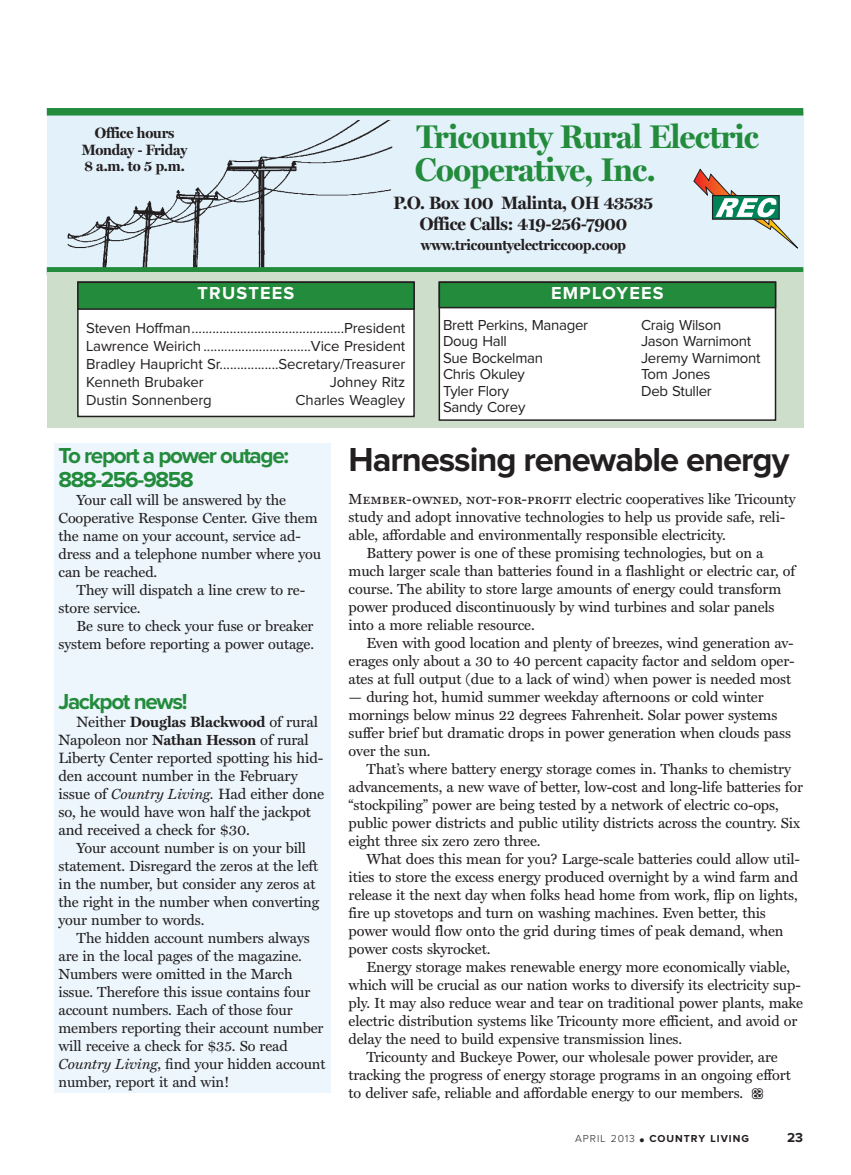
<style>
.page{position:relative;width:851px;height:1175px;background:#fff}
.page>*{position:absolute;margin:0;border:0;box-sizing:border-box;transform-origin:0 0}
.t1{font:700 34.5px "Proxima Nova";letter-spacing:-.03em;color:#231f20}
.t2{font:700 33px/33px "Miller Display";letter-spacing:-.01em;color:#238b3c}
.t3{font:700 22.5px/24px "Proxima Nova";letter-spacing:-.06em;color:#238b3c}
.t4{font:700 18px/21.6px "Miller Display";letter-spacing:-.01em;color:#231f20;text-align:center}
.t5{font:700 18px "Proxima Nova";letter-spacing:.07em;color:#fff}
.t6{font:15px/18px "Proxima Nova";letter-spacing:-.02em;color:#231f20;text-align:justify}
.t7{font:15px/18px "Miller Text";letter-spacing:-.01em;color:#231f20}
.t8{font:700 15px/16.5px "Miller Display";letter-spacing:-.01em;color:#231f20;text-align:center}
.t9{font:14.7px/18px "Miller Text";letter-spacing:-.01em;color:#231f20}
.t10{font:700 13.5px "Proxima Nova";color:#231f20}
.t11{font:700 10.5px "Proxima Nova";letter-spacing:.09em;color:#231f20}
.s1{font-weight:700}
.s2{font-weight:700;font-size:14.7px}
.s3{font-style:italic;font-size:14.7px}
.s4{font-style:italic}
.s5{font-family:"Miller Text Roman SC"}
.s6{font-weight:300}
.s7{font-weight:300;font-size:19.5px}
</style>
<div class="page">
<div style="left:47px;top:112px;width:756px;height:160px;background:#e3f1fa"></div>
<img style="left:67px;top:120px;width:325px;height:147px">
<div style="left:47px;top:108px;width:756px;height:8px;background:#238b3c"></div>
<div style="left:47px;top:267px;width:756px;height:7px;background:#238b3c"></div>
<svg style="left:693px;top:169px;width:105px;height:79px"></svg>
<div style="left:47px;top:272px;width:756px;height:155px;background:#cddfcb"></div>
<div style="left:78px;top:282px;width:336px;height:134px;background:#fff"></div>
<div style="left:77px;top:281px;width:338px;height:136px;border:2px solid #231f20"></div>
<div style="left:78px;top:282px;width:336px;height:27px;background:#238b3c"></div>
<div style="left:77px;top:281px;width:338px;height:29px;border:2px solid #231f20"></div>
<div style="left:54px;top:443px;width:276px;height:649px;background:#ecf6fc"></div>
<div style="left:439px;top:282px;width:336px;height:138px;background:#fff"></div>
<div style="left:438px;top:281px;width:338px;height:140px;border:2px solid #231f20"></div>
<div style="left:439px;top:282px;width:336px;height:26px;background:#238b3c"></div>
<div style="left:438px;top:281px;width:338px;height:27px;border:2px solid #231f20"></div>
<p class="t8" style="left:82px;top:125px;width:107px">Office hours<br>Monday - Friday<br>8 a.m. to 5 p.m.</p>
<p class="t5" style="left:197px;top:287px;width:98px">TRUSTEES</p>
<h2 class="t2" style="left:415px;top:120px;width:345px">Tricounty Rural Electric<br>Cooperative, Inc.</h2>
<p class="t4" style="left:393px;top:192px;width:261px">P.O. Box 100 Malinta, OH 43535<br>Office Calls: 419-256-7900</p>
<p class="t8" style="left:420px;top:236px;width:207px">www.tricountyelectriccoop.coop</p>
<p class="t5" style="left:551px;top:287px;width:114px">EMPLOYEES</p>
<p class="t6" style="left:86px;top:320px;width:320px">Steven Hoffman............................................President Lawrence Weirich ...............................Vice President Bradley Haupricht Sr.................Secretary/Treasurer Kenneth Brubaker</p>
<p class="t6" style="left:330px;top:374px;width:77px">Johney Ritz</p>
<p class="t6" style="left:86px;top:392px;width:127px">Dustin Sonnenberg</p>
<p class="t6" style="left:295px;top:392px;width:111px">Charles Weagley</p>
<p class="t6" style="left:443px;top:317px;width:147px">Brett Perkins, Manager</p>
<p class="t6" style="left:641px;top:317px;width:82px">Craig Wilson</p>
<p class="t6" style="left:443px;top:334px;width:65px">Doug Hall</p>
<p class="t6" style="left:641px;top:334px;width:112px">Jason Warnimont</p>
<p class="t6" style="left:443px;top:350px;width:101px">Sue Bockelman</p>
<p class="t6" style="left:641px;top:350px;width:121px">Jeremy Warnimont</p>
<p class="t6" style="left:443px;top:367px;width:83px">Chris Okuley</p>
<p class="t6" style="left:641px;top:367px;width:71px">Tom Jones</p>
<p class="t6" style="left:443px;top:383px;width:68px">Tyler Flory</p>
<p class="t6" style="left:641px;top:383px;width:72px">Deb Stuller</p>
<p class="t6" style="left:443px;top:400px;width:84px">Sandy Corey</p>
<h3 class="t3" style="left:58px;top:445px;width:232px">To report a power outage:<br>888-256-9858</h3>
<p class="t9" style="left:59px;top:491px;width:264px;text-indent:18px">Your call will be answered by the<br>Cooperative Response Center. Give them the name on your account, service ad&shy;dress and a telephone number where you can be reached.</p>
<p class="t9" style="left:59px;top:581px;width:248px;text-indent:18px">They will dispatch a line crew to re&shy;store service.</p>
<p class="t9" style="left:59px;top:617px;width:257px;text-align:right">Be sure to check your fuse or breaker system before reporting a power outage.</p>
<h3 class="t3" style="left:58px;top:691px;width:131px">Jackpot news!</h3>
<p class="t7" style="left:58px;top:713px;width:267px;text-indent:18px">Neither <span class="s1">Douglas Blackwood</span> of rural Napoleon nor <span class="s2">Nathan Hesson</span> of rural Liberty Center reported spotting his hid&shy;den account number in the February issue of <span class="s3">Country Living.</span> Had either done so, he would have won half the jackpot and received a check for $30.</p>
<p class="t9" style="left:58px;top:839px;width:262px;text-indent:18px">Your account number is on your bill statement. Disregard the zeros at the left in the number, but consider any zeros at the right in the number when converting your number to words.</p>
<p class="t9" style="left:58px;top:929px;width:268px;text-indent:18px">The hidden account numbers always are in the local pages of the magazine.<br>Numbers were omitted in the March issue. Therefore this issue contains four account numbers. Each of those four members reporting their account number will receive a check for $35. So read <span class="s4">Country Living</span>, find your hidden account number, report it and win!</p>
<h1 class="t1" style="left:348px;top:447px;width:442px">Harnessing renewable energy</h1>
<p class="t9" style="left:348px;top:490px;width:448px"><span class="s5">Member-owned, not-for-profit</span> electric cooperatives like Tricounty</p>
<p class="t9" style="left:348px;top:508px;width:438px">study and adopt innovative technologies to help us provide safe, reli-</p>
<p class="t9" style="left:348px;top:526px;width:378px">able, affordable and environmentally responsible electricity.</p>
<p class="t9" style="left:366px;top:544px;width:398px">Battery power is one of these promising technologies, but on a</p>
<p class="t9" style="left:348px;top:562px;width:448px">much larger scale than batteries found in a flashlight or electric car, of</p>
<p class="t9" style="left:348px;top:580px;width:434px">course. The ability to store large amounts of energy could transform</p>
<p class="t9" style="left:348px;top:598px;width:427px">power produced discontinuously by wind turbines and solar panels</p>
<p class="t9" style="left:348px;top:616px;width:188px">into a more reliable resource.</p>
<p class="t9" style="left:366px;top:634px;width:428px">Even with good location and plenty of breezes, wind generation av-</p>
<p class="t9" style="left:348px;top:652px;width:447px">erages only about a 30 to 40 percent capacity factor and seldom oper-</p>
<p class="t9" style="left:348px;top:670px;width:444px">ates at full output (due to a lack of wind) when power is needed most</p>
<p class="t9" style="left:348px;top:688px;width:444px">— during hot, humid summer weekday afternoons or cold winter mornings below minus 22 degrees Fahrenheit. Solar power systems suffer brief but dramatic drops in power generation when clouds pass over the sun.</p>
<p class="t9" style="left:348px;top:760px;width:456px;text-indent:18px">That’s where battery energy storage comes in. Thanks to chemistry advancements, a new wave of better, low-cost and long-life batteries for “stockpiling” power are being tested by a network of electric co-ops, public power districts and public utility districts across the country. Six eight three six zero zero three.</p>
<p class="t9" style="left:348px;top:850px;width:453px;text-indent:18px">What does this mean for you? Large-scale batteries could allow util&shy;ities to store the excess energy produced overnight by a wind farm and release it the next day when folks head home from work, flip on lights, fire up stovetops and turn on washing machines. Even better, this power would flow onto the grid during times of peak demand, when power costs skyrocket.</p>
<p class="t9" style="left:366px;top:958px;width:425px">Energy storage makes renewable energy more economically viable,</p>
<p class="t9" style="left:348px;top:976px;width:454px">which will be crucial as our nation works to diversify its electricity sup-</p>
<p class="t9" style="left:348px;top:994px;width:456px">ply. It may also reduce wear and tear on traditional power plants, make</p>
<p class="t9" style="left:348px;top:1012px;width:450px">electric distribution systems like Tricounty more efficient, and avoid or</p>
<p class="t9" style="left:348px;top:1030px;width:335px">delay the need to build expensive transmission lines.</p>
<p class="t9" style="left:366px;top:1048px;width:412px">Tricounty and Buckeye Power, our wholesale power provider, are</p>
<p class="t9" style="left:348px;top:1066px;width:444px">tracking the progress of energy storage programs in an ongoing effort</p>
<p class="t9" style="left:348px;top:1084px;width:396px">to deliver safe, reliable and affordable energy to our members.</p>
<p class="t11" style="left:575px;top:1135px;width:175px"><span class="s6">APRIL 2013</span> <span class="s7">•</span> COUNTRY LIVING</p>
<p class="t10" style="left:787px;top:1133px;width:17px">23</p>
</div>
